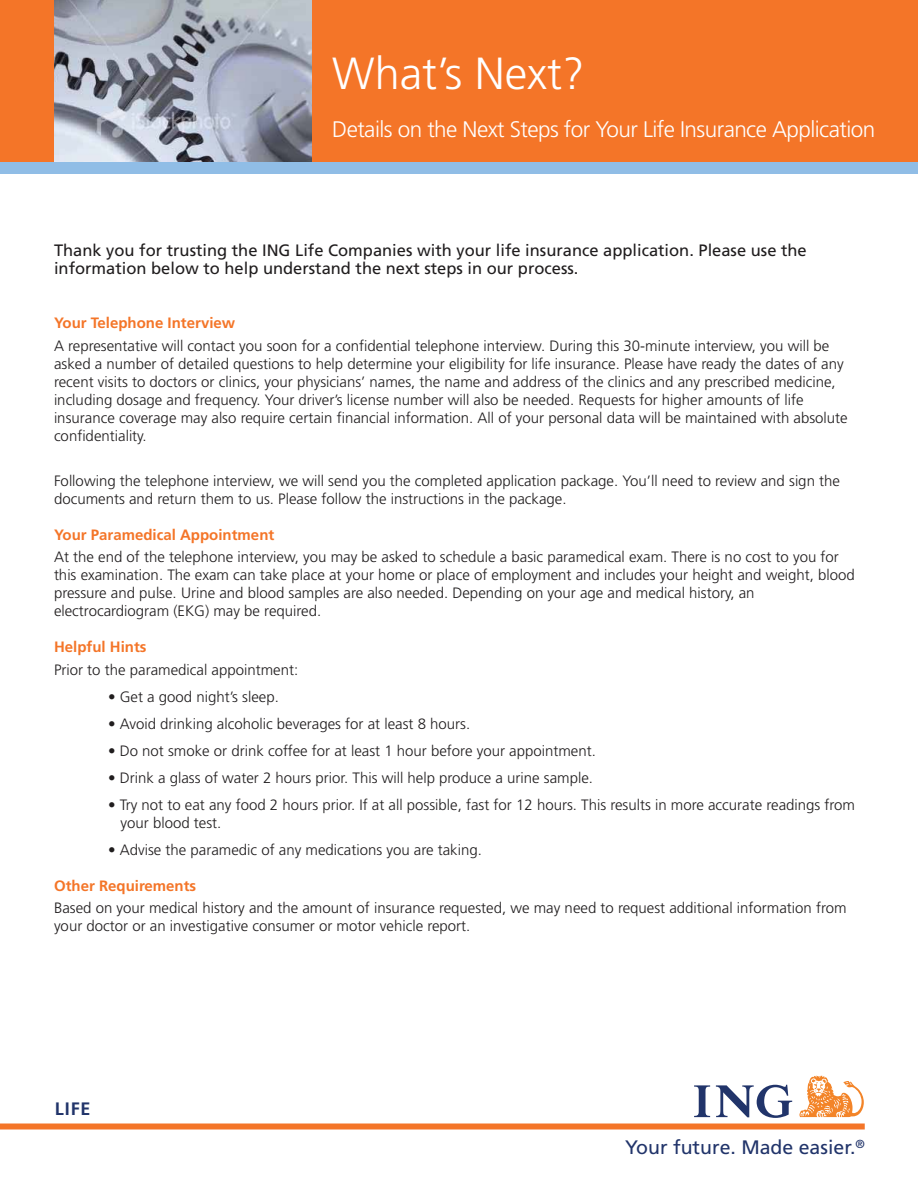
<style>
.page{position:relative;width:918px;height:1188px;background:#fff}
.page>*{position:absolute;margin:0;border:0;box-sizing:border-box;transform-origin:0 0}
.t1{font:300 45px "Frutiger LT Std";color:#fff}
.t2{font:300 22.5px "Frutiger LT Std";letter-spacing:-.025em;color:#fff}
.t3{font:19.5px "Frutiger LT Std";color:#21346a}
.t4{font:700 18px "Frutiger LT Std";color:#21346a}
.t5{font:16.5px/18px "Frutiger LT Std";color:#201d1e}
.t6{font:300 15px/18px "Frutiger LT Std";color:#201d1e}
.t7{font:700 15px "Frutiger LT Std";color:#f47528}
</style>
<div class="page">
<div style="left:0;top:154px;width:918px;height:20px;background:#90bde6"></div>
<div style="left:0;top:1124px;width:865px;height:6px;background:#f47528"></div>
<svg style="left:694px;top:1085px;width:98px;height:33px"></svg>
<svg style="left:799px;top:1076px;width:65px;height:41px"></svg>
<div style="left:0;top:0;width:918px;height:161px;background:#f47528"></div>
<img style="left:54px;top:0;width:258px;height:161px">
<h1 class="t1" style="left:332px;top:54px;width:254px">What’s Next?</h1>
<h2 class="t2" style="left:332px;top:119px;width:544px">Details on the Next Steps for Your Life Insurance Application</h2>
<p class="t5" style="left:54px;top:242px;width:754px">Thank you for trusting the ING Life Companies with your life insurance application. Please use the information below to help understand the next steps in our process.</p>
<p class="t7" style="left:54px;top:317px;width:183px">Your Telephone Interview</p>
<p class="t6" style="left:54px;top:337px;width:795px">A representative will contact you soon for a confidential telephone interview. During this 30-minute interview, you will be asked a number of detailed questions to help determine your eligibility for life insurance. Please have ready the dates of any recent visits to doctors or clinics, your physicians’ names, the name and address of the clinics and any prescribed medicine, including dosage and frequency. Your driver’s license number will also be needed. Requests for higher amounts of life insurance coverage may also require certain financial information. All of your personal data will be maintained with absolute confidentiality.</p>
<p class="t6" style="left:54px;top:472px;width:788px">Following the telephone interview, we will send you the completed application package. You’ll need to review and sign the documents and return them to us. Please follow the instructions in the package.</p>
<p class="t7" style="left:54px;top:528px;width:222px">Your Paramedical Appointment</p>
<p class="t6" style="left:54px;top:549px;width:802px">At the end of the telephone interview, you may be asked to schedule a basic paramedical exam. There is no cost to you for this examination. The exam can take place at your home or place of employment and includes your height and weight, blood pressure and pulse. Urine and blood samples are also needed. Depending on your age and medical history, an electrocardiogram (EKG) may be required.</p>
<p class="t7" style="left:54px;top:641px;width:94px">Helpful Hints</p>
<p class="t6" style="left:54px;top:661px;width:246px">Prior to the paramedical appointment:</p>
<p class="t6" style="left:108px;top:688px;width:172px">• Get a good night’s sleep.</p>
<p class="t6" style="left:108px;top:715px;width:364px">• Avoid drinking alcoholic beverages for at least 8 hours.</p>
<p class="t6" style="left:108px;top:742px;width:489px">• Do not smoke or drink coffee for at least 1 hour before your appointment.</p>
<p class="t6" style="left:108px;top:769px;width:487px">• Drink a glass of water 2 hours prior. This will help produce a urine sample.</p>
<p class="t6" style="left:121px;top:796px;width:736px;text-indent:-13px">• Try not to eat any food 2 hours prior. If at all possible, fast for 12 hours. This results in more accurate readings from your blood test.</p>
<p class="t6" style="left:108px;top:841px;width:375px">• Advise the paramedic of any medications you are taking.</p>
<p class="t7" style="left:54px;top:879px;width:144px">Other Requirements</p>
<p class="t6" style="left:54px;top:900px;width:794px">Based on your medical history and the amount of insurance requested, we may need to request additional information from your doctor or an investigative consumer or motor vehicle report.</p>
<p class="t4" style="left:55px;top:1102px;width:37px">LIFE</p>
<h3 class="t3" style="left:625px;top:1139px;width:241px">Your future. Made easier.<sup>®</sup></h3>
</div>
